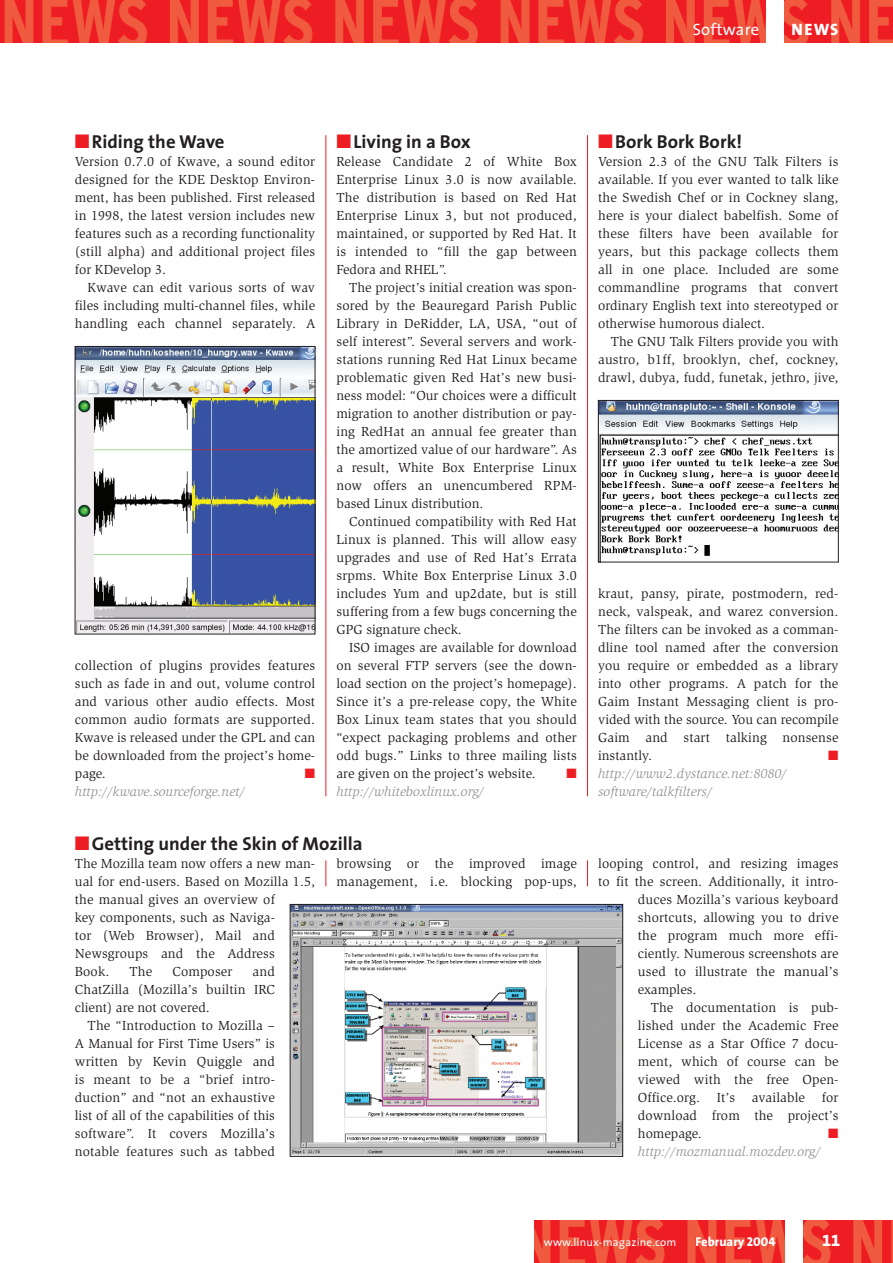
<style>
.page{position:relative;width:893px;height:1263px;background:#fff}
.page>*{position:absolute;margin:0;border:0;box-sizing:border-box;transform-origin:0 0}
.t1{font:700 18.75px "The Sans";color:#231f20}
.t2{font:16.5px "The Sans";letter-spacing:.02em;color:#fff}
.t3{font:16.5px "The Sans Extra Bold Caps";color:#fff}
.t4{font:16.5px "The Sans Extra Bold Expert";color:#fff}
.t5{font:13.5px/18px "Slimbach";letter-spacing:.01em;color:#231f20;text-align:justify}
.t6{font:italic 13.5px/18px "Slimbach";color:#939598}
.t7{font:13.5px "Zapf Dingbats";color:#ee1d23}
.t8{font:800 12.75px "The Sans";color:#fff}
.t9{font:11.25px "The Sans";letter-spacing:.02em;color:#fff}
.s1{color:#ee1d23}
.s2{font-family:"The Sans Extra Bold Caps";font-weight:400}
</style>
<div class="page">
<img style="left:534px;top:1220px;width:358px;height:43px">
<div style="left:785px;top:1220px;width:17px;height:43px;background:#fff"></div>
<svg style="left:0;top:0;width:892px;height:43px;background:#ee3a30"></svg>
<div style="left:766px;top:0;width:17px;height:43px;background:#fff"></div>
<img style="left:77px;top:348px;width:236px;height:284px">
<img style="left:600px;top:402px;width:236px;height:158px">
<div style="left:598px;top:400px;width:240px;height:162px;border:1px solid #231f20"></div>
<img style="left:292px;top:906px;width:329px;height:249px">
<div style="left:290px;top:904px;width:333px;height:253px;border:1px solid #231f20"></div>
<hr style="left:325px;top:135px;width:1px;height:661px;background:#ee1d23">
<hr style="left:587px;top:135px;width:1px;height:661px;background:#ee1d23">
<svg style="left:325px;top:860px;width:1px;height:26px"></svg>
<svg style="left:587px;top:860px;width:1px;height:26px"></svg>
<p class="t2" style="left:692px;top:23px;width:68px">Software</p>
<p class="t3" style="left:791px;top:20px;width:48px">NEWS</p>
<h1 class="t1" style="left:75px;top:134px;width:151px"><span class="s1">■</span>Riding the Wave</h1>
<p class="t5" style="left:75px;top:154px;width:242px">Version 0.7.0 of Kwave, a sound editor designed for the KDE Desktop Environ&shy;ment, has been published. First released in 1998, the latest version includes new features such as a recording functionality (still alpha) and additional project files for KDevelop 3.</p>
<p class="t5" style="left:75px;top:280px;width:242px;text-indent:13px">Kwave can edit various sorts of wav files including multi-channel files, while handling each channel separately. A</p>
<p class="t5" style="left:75px;top:658px;width:242px">collection of plugins provides features such as fade in and out, volume control and various other audio effects. Most common audio formats are supported.<br>Kwave is released under the GPL and can be downloaded from the project’s home&shy;page.</p>
<p class="t7" style="left:305px;top:766px;width:12px">■</p>
<h1 class="t1" style="left:336px;top:134px;width:136px"><span class="s1">■</span>Living in a Box</h1>
<p class="t5" style="left:336px;top:154px;width:242px">Release Candidate 2 of White Box Enterprise Linux 3.0 is now available.<br>The distribution is based on Red Hat Enterprise Linux 3, but not produced, maintained, or supported by Red Hat. It is intended to “fill the gap between Fedora and RHEL”.</p>
<p class="t5" style="left:336px;top:280px;width:242px;text-indent:13px">The project’s initial creation was spon&shy;sored by the Beauregard Parish Public Library in DeRidder, LA, USA, “out of self interest”. Several servers and work&shy;stations running Red Hat Linux became problematic given Red Hat’s new busi&shy;ness model: “Our choices were a difficult migration to another distribution or pay&shy;ing RedHat an annual fee greater than the amortized value of our hardware”. As a result, White Box Enterprise Linux now offers an unencumbered RPM&shy;based Linux distribution.</p>
<p class="t5" style="left:336px;top:514px;width:242px;text-indent:13px">Continued compatibility with Red Hat Linux is planned. This will allow easy upgrades and use of Red Hat’s Errata srpms. White Box Enterprise Linux 3.0 includes Yum and up2date, but is still suffering from a few bugs concerning the GPG signature check.</p>
<p class="t5" style="left:336px;top:640px;width:242px;text-indent:13px">ISO images are available for download on several FTP servers (see the down&shy;load section on the project’s homepage).<br>Since it’s a pre-release copy, the White Box Linux team states that you should “expect packaging problems and other odd bugs.” Links to three mailing lists are given on the project’s website.</p>
<p class="t7" style="left:566px;top:766px;width:12px">■</p>
<p class="t6" style="left:336px;top:784px;width:149px">http://whiteboxlinux.org/</p>
<p class="t6" style="left:75px;top:784px;width:172px">http://kwave.sourceforge.net/</p>
<h1 class="t1" style="left:75px;top:836px;width:289px"><span class="s1">■</span>Getting under the Skin of Mozilla</h1>
<p class="t5" style="left:75px;top:856px;width:242px;text-align:left">The Mozilla team now offers a new man&shy;ual for end-users. Based on Mozilla 1.5, the manual gives an overview of<br>key components, such as Naviga-<br>tor (Web Browser), Mail and<br>Newsgroups and the Address<br>Book.</p>
<p class="t5" style="left:75px;top:964px;width:201px;text-indent:178px">and ChatZilla (Mozilla’s builtin IRC client) are not covered.</p>
<p class="t5" style="left:75px;top:1018px;width:201px;text-indent:13px">The “Introduction to Mozilla – A Manual for First Time Users” is written by Kevin Quiggle and is meant to be a “brief intro&shy;duction” and “not an exhaustive list of all of the capabilities of this software”. It covers Mozilla’s notable features such as tabbed</p>
<p class="t5" style="left:129px;top:964px;width:24px">The</p>
<p class="t5" style="left:172px;top:964px;width:62px">Composer</p>
<p class="t5" style="left:336px;top:856px;width:242px">browsing or the improved image management, i.e. blocking pop-ups,</p>
<h1 class="t1" style="left:598px;top:134px;width:145px"><span class="s1">■</span>Bork Bork Bork!</h1>
<p class="t5" style="left:598px;top:154px;width:242px">Version 2.3 of the GNU Talk Filters is available. If you ever wanted to talk like the Swedish Chef or in Cockney slang, here is your dialect babelfish. Some of these filters have been available for years, but this package collects them all in one place. Included are some commandline programs that convert ordinary English text into stereotyped or otherwise humorous dialect.</p>
<p class="t5" style="left:598px;top:334px;width:242px;text-indent:13px">The GNU Talk Filters provide you with austro, b1ff, brooklyn, chef, cockney, drawl, dubya, fudd, funetak, jethro, jive,</p>
<p class="t5" style="left:598px;top:586px;width:242px">kraut, pansy, pirate, postmodern, red&shy;neck, valspeak, and warez conversion.<br>The filters can be invoked as a comman&shy;dline tool named after the conversion you require or embedded as a library into other programs. A patch for the Gaim Instant Messaging client is pro&shy;vided with the source. You can recompile Gaim and start talking nonsense instantly.</p>
<p class="t7" style="left:828px;top:748px;width:12px">■</p>
<p class="t6" style="left:598px;top:766px;width:190px">http://www2.dystance.net:8080/ software/talkfilters/</p>
<p class="t5" style="left:598px;top:856px;width:242px">looping control, and resizing images</p>
<p class="t5" style="left:598px;top:874px;width:242px">to fit the screen. Additionally, it intro-</p>
<p class="t5" style="left:638px;top:892px;width:202px">duces Mozilla’s various keyboard</p>
<p class="t5" style="left:638px;top:910px;width:202px">shortcuts, allowing you to drive</p>
<p class="t5" style="left:638px;top:928px;width:202px">the program much more effi-</p>
<p class="t5" style="left:638px;top:946px;width:202px">ciently. Numerous screenshots are</p>
<p class="t5" style="left:638px;top:964px;width:202px">used to illustrate the manual’s</p>
<p class="t5" style="left:638px;top:982px;width:60px">examples.</p>
<p class="t5" style="left:650px;top:1000px;width:189px">The documentation is pub-</p>
<p class="t5" style="left:638px;top:1018px;width:202px">lished under the Academic Free</p>
<p class="t5" style="left:638px;top:1036px;width:202px">License as a Star Office 7 docu-</p>
<p class="t5" style="left:638px;top:1054px;width:202px">ment, which of course can be</p>
<p class="t5" style="left:638px;top:1072px;width:202px">viewed with the free Open-</p>
<p class="t5" style="left:638px;top:1090px;width:202px">Office.org. It’s available for</p>
<p class="t5" style="left:638px;top:1108px;width:202px">download from the project’s</p>
<p class="t5" style="left:638px;top:1126px;width:65px">homepage.</p>
<p class="t7" style="left:828px;top:1126px;width:12px">■</p>
<p class="t6" style="left:638px;top:1144px;width:184px">http://mozmanual.mozdev.org/</p>
<p class="t9" style="left:543px;top:1238px;width:134px">www.linux-magazine.com</p>
<p class="t8" style="left:695px;top:1237px;width:82px">February <span class="s2">2004</span></p>
<p class="t4" style="left:822px;top:1231px;width:20px">11</p>
</div>
